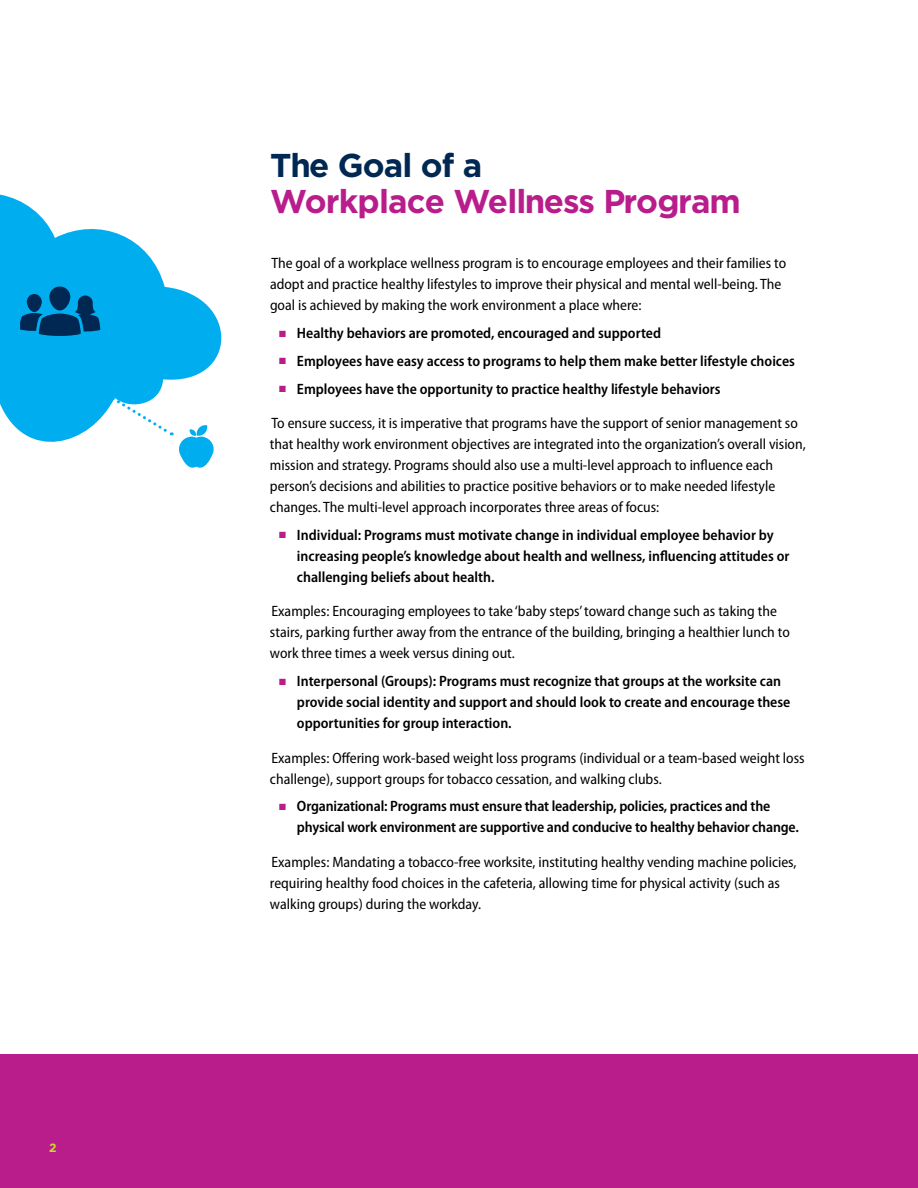
<style>
.page{position:relative;width:918px;height:1188px;background:#fff}
.page>*{position:absolute;margin:0;border:0;box-sizing:border-box;transform-origin:0 0}
.t1{font:700 33px "Gotham";letter-spacing:-.03em;color:#b81d8b}
.t2{font:700 33px "Gotham";letter-spacing:-.025em;color:#002852}
.t3{font:semi-condensed 15px/21px "Myriad Pro";color:#000}
.t4{font:600 semi-condensed 15px/21px "Myriad Pro";color:#000}
.t5{font:700 12px "Gotham";color:#c8da2b}
.s1{color:#b81d8b}
</style>
<div class="page">
<div style="left:0;top:1054px;width:918px;height:134px;background:#b81d8b"></div>
<svg style="left:0;top:195px;width:222px;height:163px"></svg>
<svg style="left:0;top:286px;width:216px;height:182px"></svg>
<p class="t5" style="left:49px;top:1140px;width:9px">2</p>
<h1 class="t2" style="left:270px;top:146px;width:214px">The Goal of a</h1>
<h1 class="t1" style="left:270px;top:182px;width:472px">Workplace Wellness Program</h1>
<p class="t3" style="left:270px;top:253px;width:518px">The goal of a workplace wellness program is to encourage employees and their families to adopt and practice healthy lifestyles to improve their physical and mental well-being. The goal is achieved by making the work environment a place where:</p>
<p class="t4" style="left:279px;top:323px;width:384px"><span class="s1">■</span> Healthy behaviors are promoted, encouraged and supported</p>
<p class="t4" style="left:279px;top:351px;width:517px"><span class="s1">■</span> Employees have easy access to programs to help them make better lifestyle choices</p>
<p class="t4" style="left:279px;top:378px;width:443px"><span class="s1">■</span> Employees have the opportunity to practice healthy lifestyle behaviors</p>
<p class="t3" style="left:270px;top:413px;width:537px">To ensure success, it is imperative that programs have the support of senior management so that healthy work environment objectives are integrated into the organization’s overall vision, mission and strategy. Programs should also use a multi-level approach to influence each person’s decisions and abilities to practice positive behaviors or to make needed lifestyle changes. The multi-level approach incorporates three areas of focus:</p>
<p class="t4" style="left:297px;top:525px;width:494px;text-indent:-18px"><span class="s1">■</span> Individual: Programs must motivate change in individual employee behavior by increasing people’s knowledge about health and wellness, influencing attitudes or challenging beliefs about health.</p>
<p class="t3" style="left:270px;top:601px;width:521px">Examples: Encouraging employees to take ‘baby steps’ toward change such as taking the stairs, parking further away from the entrance of the building, bringing a healthier lunch to work three times a week versus dining out.</p>
<p class="t4" style="left:297px;top:671px;width:495px;text-indent:-18px"><span class="s1">■</span> Interpersonal (Groups): Programs must recognize that groups at the worksite can provide social identity and support and should look to create and encourage these opportunities for group interaction.</p>
<p class="t3" style="left:270px;top:747px;width:536px">Examples: Offering work-based weight loss programs (individual or a team-based weight loss challenge), support groups for tobacco cessation, and walking clubs.</p>
<p class="t4" style="left:297px;top:796px;width:503px;text-indent:-18px"><span class="s1">■</span> Organizational: Programs must ensure that leadership, policies, practices and the physical work environment are supportive and conducive to healthy behavior change.</p>
<p class="t3" style="left:270px;top:852px;width:528px">Examples: Mandating a tobacco-free worksite, instituting healthy vending machine policies, requiring healthy food choices in the cafeteria, allowing time for physical activity (such as walking groups) during the workday.</p>
</div>
